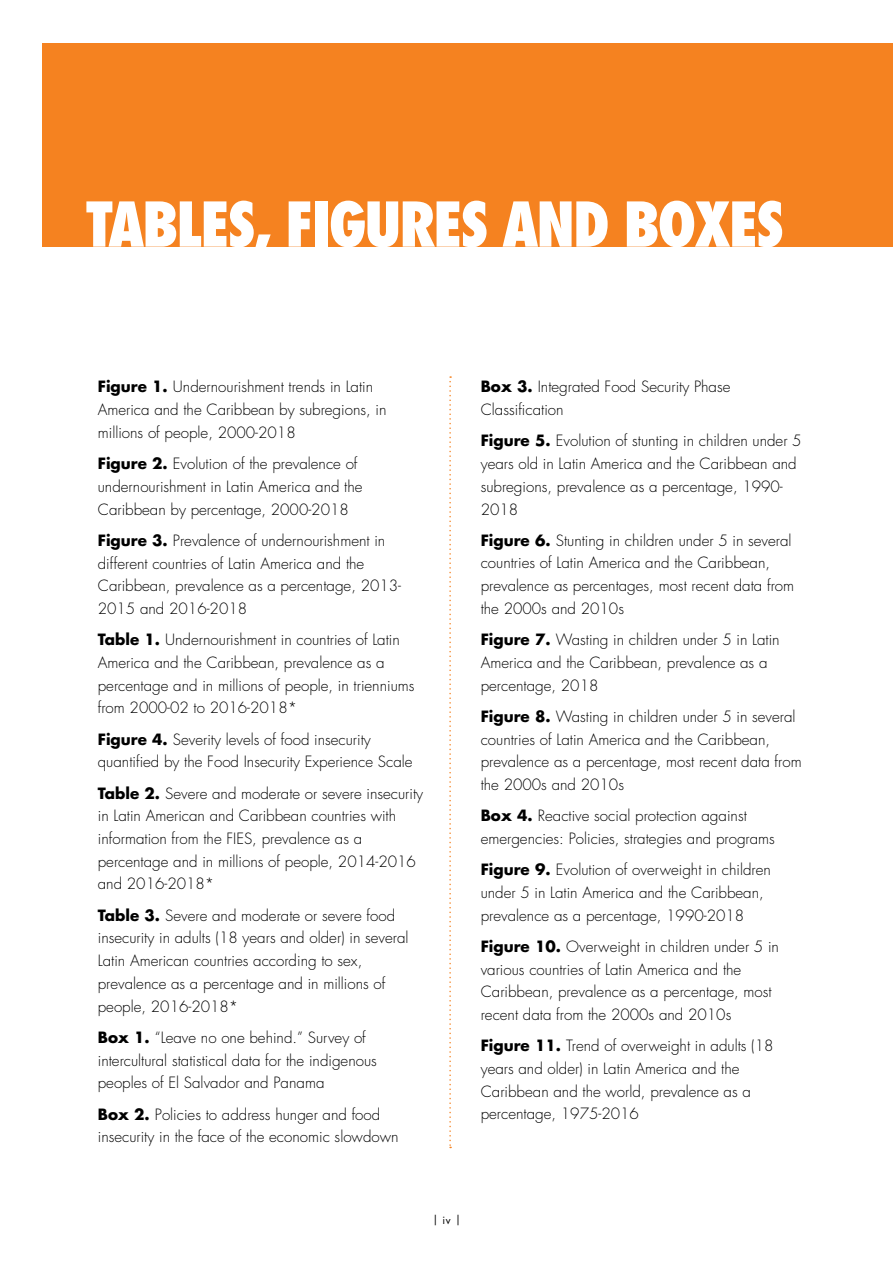
<style>
.page{position:relative;width:893px;height:1263px;background:#fff}
.page>*{position:absolute;margin:0;border:0;box-sizing:border-box;transform-origin:0 0}
.t1{font:800 condensed 60px "Futura Std";letter-spacing:-.04em;color:#fff}
.t2{font:300 15.15px/22.6px "Futura Std";color:#000}
.t3{font:10.5px "Futura Std";color:#000}
.s1{font-weight:700}
</style>
<div class="page">
<div style="left:43px;top:43px;width:850px;height:204px;background:#f58220"></div>
<svg style="left:449px;top:376px;width:2px;height:772px"></svg>
<h1 class="t1" style="left:85px;top:187px;width:696px">TABLES, FIGURES AND BOXES</h1>
<p class="t2" style="left:98px;top:376px;width:290px"><span class="s1">Figure 1.</span> Undernourishment trends in Latin<br>America and the Caribbean by subregions, in millions of people, 2000-2018</p>
<p class="t2" style="left:98px;top:453px;width:266px"><span class="s1">Figure 2.</span> Evolution of the prevalence of undernourishment in Latin America and the<br>Caribbean by percentage, 2000-2018</p>
<p class="t2" style="left:98px;top:529px;width:305px"><span class="s1">Figure 3.</span> Prevalence of undernourishment in different countries of Latin America and the Caribbean, prevalence as a percentage, 2013- 2015 and 2016-2018</p>
<p class="t2" style="left:98px;top:629px;width:318px"><span class="s1">Table 1.</span> Undernourishment in countries of Latin America and the Caribbean, prevalence as a percentage and in millions of people, in trienniums from 2000-02 to 2016-2018*</p>
<p class="t2" style="left:98px;top:728px;width:316px"><span class="s1">Figure 4.</span> Severity levels of food insecurity quantified by the Food Insecurity Experience Scale</p>
<p class="t2" style="left:98px;top:782px;width:327px"><span class="s1">Table 2.</span> Severe and moderate or severe insecurity in Latin American and Caribbean countries with information from the FIES, prevalence as a percentage and in millions of people, 2014-2016 and 2016-2018*</p>
<p class="t2" style="left:98px;top:904px;width:312px"><span class="s1">Table 3.</span> Severe and moderate or severe food insecurity in adults (18 years and older) in several Latin American countries according to sex, prevalence as a percentage and in millions of people, 2016-2018*</p>
<p class="t2" style="left:98px;top:1026px;width:281px"><span class="s1">Box 1.</span> “Leave no one behind.” Survey of intercultural statistical data for the indigenous peoples of El Salvador and Panama</p>
<p class="t2" style="left:98px;top:1103px;width:302px"><span class="s1">Box 2.</span> Policies to address hunger and food insecurity in the face of the economic slowdown</p>
<p class="t2" style="left:481px;top:376px;width:251px"><span class="s1">Box 3.</span> Integrated Food Security Phase<br>Classification</p>
<p class="t2" style="left:481px;top:430px;width:322px"><span class="s1">Figure 5.</span> Evolution of stunting in children under 5 years old in Latin America and the Caribbean and subregions, prevalence as a percentage, 1990- 2018</p>
<p class="t2" style="left:481px;top:529px;width:315px"><span class="s1">Figure 6.</span> Stunting in children under 5 in several countries of Latin America and the Caribbean, prevalence as percentages, most recent data from the 2000s and 2010s</p>
<p class="t2" style="left:481px;top:629px;width:300px"><span class="s1">Figure 7.</span> Wasting in children under 5 in Latin<br>America and the Caribbean, prevalence as a percentage, 2018</p>
<p class="t2" style="left:481px;top:705px;width:322px"><span class="s1">Figure 8.</span> Wasting in children under 5 in several countries of Latin America and the Caribbean, prevalence as a percentage, most recent data from the 2000s and 2010s</p>
<p class="t2" style="left:481px;top:805px;width:296px"><span class="s1">Box 4.</span> Reactive social protection against emergencies: Policies, strategies and programs</p>
<p class="t2" style="left:481px;top:859px;width:292px"><span class="s1">Figure 9.</span> Evolution of overweight in children under 5 in Latin America and the Caribbean, prevalence as a percentage, 1990-2018</p>
<p class="t2" style="left:481px;top:935px;width:300px"><span class="s1">Figure 10.</span> Overweight in children under 5 in various countries of Latin America and the Caribbean, prevalence as a percentage, most recent data from the 2000s and 2010s</p>
<p class="t2" style="left:481px;top:1035px;width:294px"><span class="s1">Figure 11.</span> Trend of overweight in adults (18 years and older) in Latin America and the Caribbean and the world, prevalence as a percentage, 1975-2016</p>
<p class="t3" style="left:432px;top:1213px;width:30px">| iv |</p>
</div>
